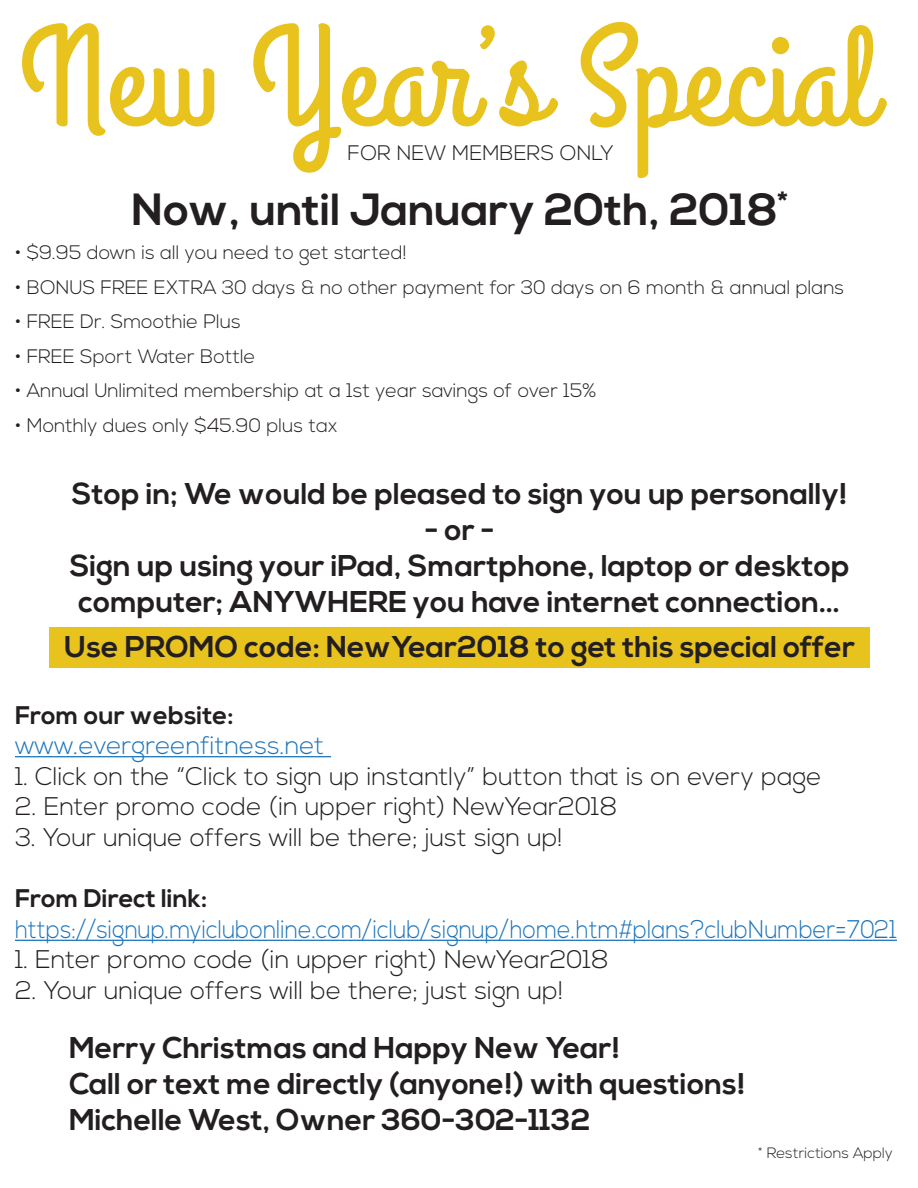
<style>
.page{position:relative;width:918px;height:1188px;background:#fff}
.page>*{position:absolute;margin:0;border:0;box-sizing:border-box;transform-origin:0 0}
.t1{font:700 45px "Nexa";color:#231f20}
.t2{font:700 30px/36px "Nexa";color:#231f20;text-align:center}
.t3{font:300 25.5px "Nexa";color:#231f20}
.t4{font:300 25.5px "Nexa";color:#1c75bc;scale:.9 1}
.t5{font:700 25.5px "Nexa";color:#231f20}
.t6{font:300 25.5px "Nexa";color:#1c75bc}
.t7{font:300 21px "Nexa";color:#231f20}
.t8{font:300 19.5px "Nexa";color:#231f20}
.t9{font:300 15px "Nexa";color:#231f20}
</style>
<div class="page">
<div style="left:50px;top:627px;width:820px;height:41px;background:#e8c31e"></div>
<hr style="left:15px;top:756px;width:316px;height:1px;background:#1c75bc">
<hr style="left:15px;top:940px;width:882px;height:1px;background:#1c75bc">
<svg style="left:22px;top:23px;width:192px;height:113px"></svg>
<svg style="left:253px;top:23px;width:305px;height:150px"></svg>
<svg style="left:581px;top:22px;width:306px;height:156px"></svg>
<p class="t7" style="left:348px;top:140px;width:268px">FOR NEW MEMBERS ONLY</p>
<h1 class="t1" style="left:131px;top:183px;width:658px">Now, until January 20th, 2018<sup>*</sup></h1>
<p class="t8" style="left:15px;top:242px;width:393px">• $9.95 down is all you need to get started!</p>
<p class="t8" style="left:15px;top:276px;width:831px">• BONUS FREE EXTRA 30 days &amp; no other payment for 30 days on 6 month &amp; annual plans</p>
<p class="t8" style="left:15px;top:311px;width:227px">• FREE Dr. Smoothie Plus</p>
<p class="t8" style="left:15px;top:345px;width:242px">• FREE Sport Water Bottle</p>
<p class="t8" style="left:15px;top:380px;width:583px">• Annual Unlimited membership at a 1st year savings of over 15%</p>
<p class="t8" style="left:15px;top:414px;width:324px">• Monthly dues only $45.90 plus tax</p>
<p class="t2" style="left:72px;top:477px;width:778px">Stop in; We would be pleased to sign you up personally!</p>
<p class="t2" style="left:70px;top:513px;width:782px">- or -<br>Sign up using your iPad, Smartphone, laptop or desktop computer; ANYWHERE you have internet connection…</p>
<p class="t2" style="left:64px;top:630px;width:792px">Use PROMO code: NewYear2018 to get this special offer</p>
<p class="t5" style="left:15px;top:700px;width:220px">From our website:</p>
<p class="t6" style="left:15px;top:731px;width:311px">www.evergreenfitness.net</p>
<p class="t3" style="left:15px;top:761px;width:808px">1. Click on the “Click to sign up instantly” button that is on every page</p>
<p class="t3" style="left:15px;top:792px;width:604px">2. Enter promo code (in upper right) NewYear2018</p>
<p class="t3" style="left:15px;top:823px;width:549px">3. Your unique offers will be there; just sign up!</p>
<p class="t5" style="left:15px;top:884px;width:194px">From Direct link:</p>
<p class="t4" style="left:15px;top:914px;width:981px">https://signup.myiclubonline.com/iclub/signup/home.htm#plans?clubNumber=7021</p>
<p class="t3" style="left:15px;top:945px;width:595px">1. Enter promo code (in upper right) NewYear2018</p>
<p class="t3" style="left:15px;top:976px;width:550px">2. Your unique offers will be there; just sign up!</p>
<p class="t2" style="left:69px;top:1031px;width:678px;text-align:left">Merry Christmas and Happy New Year!<br>Call or text me directly (anyone!) with questions!<br>Michelle West, Owner 360-302-1132</p>
<p class="t9" style="left:758px;top:1144px;width:136px">* Restrictions Apply</p>
</div>
